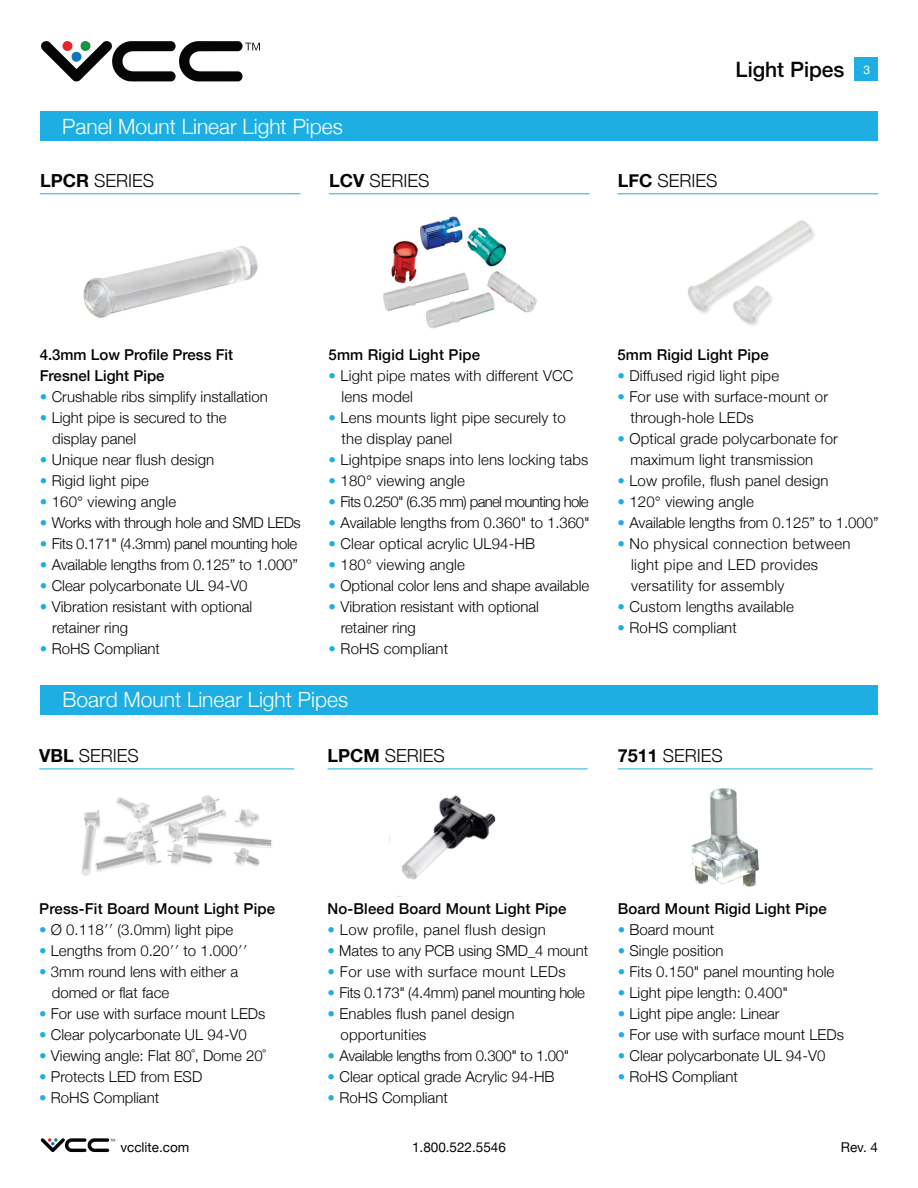
<style>
.page{position:relative;width:918px;height:1188px;background:#fff}
.page>*{position:absolute;margin:0;border:0;box-sizing:border-box;transform-origin:0 0}
.t1{font:500 21.15px "Helvetica Neue";color:#050504}
.t2{font:300 21px "Helvetica Neue";color:#fff}
.t3{font:300 18px "Helvetica Neue";color:#050504}
.t4{font:300 15px/21px "Helvetica Neue";color:#040503}
.t5{font:500 15px/21px "Helvetica Neue";letter-spacing:.01em;color:#040503}
.t6{font:300 15px/21px "Helvetica Neue";letter-spacing:.025em;color:#040503}
.t7{font:300 15px "Helvetica Neue";letter-spacing:-.03em;color:#040503}
.t8{font:300 15px "Helvetica Neue";letter-spacing:-.045em;color:#040503}
.t9{font:300 15px "Helvetica Neue";letter-spacing:-.025em;color:#040503}
.t10{font:300 15px "Helvetica Neue";letter-spacing:-.02em;color:#040503}
.t11{font:13.5px "Helvetica Neue";color:#040503}
.s1{font-weight:700}
.s2{font-weight:400;font-size:12px;color:#fff}
.s3{color:#1daee4}
</style>
<div class="page">
<div style="left:855px;top:58px;width:23px;height:23px;background:#1daee4"></div>
<svg style="left:41px;top:1138px;width:74px;height:14px"></svg>
<img style="left:389px;top:795px;width:107px;height:102px">
<div style="left:40px;top:111px;width:838px;height:30px;background:#1daee4"></div>
<div style="left:40px;top:685px;width:838px;height:29px;background:#1daee4"></div>
<hr style="left:328px;top:769px;width:260px;height:1px;background:#1daee4">
<hr style="left:39px;top:769px;width:255px;height:1px;background:#1daee4">
<img style="left:691px;top:788px;width:68px;height:99px">
<hr style="left:618px;top:769px;width:255px;height:1px;background:#1daee4">
<svg style="left:41px;top:41px;width:219px;height:41px"></svg>
<hr style="left:329px;top:193px;width:261px;height:1px;background:#1daee4">
<hr style="left:617px;top:193px;width:261px;height:1px;background:#1daee4">
<img style="left:383px;top:217px;width:154px;height:112px">
<img style="left:688px;top:220px;width:127px;height:106px">
<hr style="left:40px;top:193px;width:260px;height:1px;background:#1daee4">
<img style="left:83px;top:246px;width:175px;height:72px">
<img style="left:81px;top:795px;width:191px;height:81px">
<h2 class="t2" style="left:62px;top:110px;width:282px">Panel Mount Linear Light Pipes</h2>
<p class="t3" style="left:40px;top:166px;width:116px"><span class="s1">LPCR</span> SERIES</p>
<p class="t3" style="left:329px;top:166px;width:102px"><span class="s1">LCV</span> SERIES</p>
<p class="t3" style="left:618px;top:166px;width:101px"><span class="s1">LFC</span> SERIES</p>
<h1 class="t1" style="left:736px;top:52px;width:136px">Light Pipes <span class="s2">3</span></h1>
<p class="t5" style="left:40px;top:343px;width:195px">4.3mm Low Profile Press Fit<br>Fresnel Light Pipe</p>
<p class="t4" style="left:40px;top:385px;width:230px"><span class="s3">•</span> Crushable ribs simplify installation</p>
<p class="t4" style="left:52px;top:406px;width:176px;text-indent:-13px"><span class="s3">•</span> Light pipe is secured to the display panel</p>
<p class="t4" style="left:40px;top:448px;width:176px"><span class="s3">•</span> Unique near flush design</p>
<p class="t4" style="left:40px;top:469px;width:111px"><span class="s3">•</span> Rigid light pipe</p>
<p class="t4" style="left:40px;top:490px;width:138px"><span class="s3">•</span> 160° viewing angle</p>
<p class="t10" style="left:40px;top:510px;width:263px"><span class="s3">•</span> Works with through hole and SMD LEDs</p>
<p class="t7" style="left:40px;top:531px;width:259px"><span class="s3">•</span> Fits 0.171" (4.3mm) panel mounting hole</p>
<p class="t4" style="left:40px;top:553px;width:260px"><span class="s3">•</span> Available lengths from 0.125” to 1.000”</p>
<p class="t4" style="left:40px;top:574px;width:209px"><span class="s3">•</span> Clear polycarbonate UL 94-V0</p>
<p class="t4" style="left:52px;top:595px;width:202px;text-indent:-13px"><span class="s3">•</span> Vibration resistant with optional retainer ring</p>
<p class="t4" style="left:40px;top:637px;width:122px"><span class="s3">•</span> RoHS Compliant</p>
<p class="t5" style="left:329px;top:343px;width:153px">5mm Rigid Light Pipe</p>
<p class="t4" style="left:342px;top:364px;width:233px;text-indent:-13px"><span class="s3">•</span> Light pipe mates with different VCC lens model</p>
<p class="t4" style="left:342px;top:406px;width:226px;text-indent:-13px"><span class="s3">•</span> Lens mounts light pipe securely to the display panel</p>
<p class="t4" style="left:329px;top:448px;width:261px"><span class="s3">•</span> Lightpipe snaps into lens locking tabs</p>
<p class="t4" style="left:329px;top:469px;width:138px"><span class="s3">•</span> 180° viewing angle</p>
<p class="t8" style="left:329px;top:489px;width:262px"><span class="s3">•</span> Fits 0.250" (6.35 mm) panel mounting hole</p>
<p class="t4" style="left:329px;top:511px;width:263px"><span class="s3">•</span> Available lengths from 0.360" to 1.360"</p>
<p class="t4" style="left:329px;top:532px;width:208px"><span class="s3">•</span> Clear optical acrylic UL94-HB</p>
<p class="t4" style="left:329px;top:553px;width:138px"><span class="s3">•</span> 180° viewing angle</p>
<p class="t4" style="left:329px;top:574px;width:262px"><span class="s3">•</span> Optional color lens and shape available</p>
<p class="t4" style="left:341px;top:595px;width:199px;text-indent:-12px"><span class="s3">•</span> Vibration resistant with optional retainer ring</p>
<p class="t4" style="left:329px;top:637px;width:121px"><span class="s3">•</span> RoHS compliant</p>
<h2 class="t2" style="left:63px;top:683px;width:287px">Board Mount Linear Light Pipes</h2>
<p class="t3" style="left:39px;top:741px;width:101px"><span class="s1">VBL</span> SERIES</p>
<p class="t3" style="left:328px;top:741px;width:119px"><span class="s1">LPCM</span> SERIES</p>
<p class="t5" style="left:617px;top:343px;width:153px">5mm Rigid Light Pipe</p>
<p class="t4" style="left:617px;top:364px;width:163px"><span class="s3">•</span> Diffused rigid light pipe</p>
<p class="t4" style="left:630px;top:385px;width:199px;text-indent:-13px"><span class="s3">•</span> For use with surface-mount or through-hole LEDs</p>
<p class="t4" style="left:630px;top:427px;width:209px;text-indent:-13px"><span class="s3">•</span> Optical grade polycarbonate for maximum light transmission</p>
<p class="t4" style="left:617px;top:469px;width:213px"><span class="s3">•</span> Low profile, flush panel design</p>
<p class="t4" style="left:617px;top:490px;width:138px"><span class="s3">•</span> 120° viewing angle</p>
<p class="t4" style="left:617px;top:511px;width:263px"><span class="s3">•</span> Available lengths from 0.125” to 1.000”</p>
<p class="t6" style="left:631px;top:532px;width:221px;text-indent:-14px"><span class="s3">•</span> No physical connection between light pipe and LED provides versatility for assembly</p>
<p class="t4" style="left:617px;top:595px;width:178px"><span class="s3">•</span> Custom lengths available</p>
<p class="t4" style="left:617px;top:616px;width:121px"><span class="s3">•</span> RoHS compliant</p>
<p class="t3" style="left:618px;top:741px;width:107px"><span class="s1">7511</span> SERIES</p>
<p class="t5" style="left:39px;top:897px;width:237px">Press-Fit Board Mount Light Pipe</p>
<p class="t4" style="left:39px;top:918px;width:195px"><span class="s3">•</span> Ø 0.118′′ (3.0mm) light pipe</p>
<p class="t4" style="left:39px;top:939px;width:210px"><span class="s3">•</span> Lengths from 0.20′′ to 1.000′′</p>
<p class="t4" style="left:52px;top:960px;width:188px;text-indent:-13px"><span class="s3">•</span> 3mm round lens with either a domed or flat face</p>
<p class="t4" style="left:39px;top:1002px;width:228px"><span class="s3">•</span> For use with surface mount LEDs</p>
<p class="t4" style="left:39px;top:1023px;width:209px"><span class="s3">•</span> Clear polycarbonate UL 94-V0</p>
<p class="t4" style="left:39px;top:1044px;width:228px"><span class="s3">•</span> Viewing angle: Flat 80˚, Dome 20˚</p>
<p class="t4" style="left:39px;top:1065px;width:165px"><span class="s3">•</span> Protects LED from ESD</p>
<p class="t4" style="left:39px;top:1086px;width:122px"><span class="s3">•</span> RoHS Compliant</p>
<p class="t5" style="left:328px;top:897px;width:241px">No-Bleed Board Mount Light Pipe</p>
<p class="t6" style="left:328px;top:918px;width:220px"><span class="s3">•</span> Low profile, panel flush design</p>
<p class="t4" style="left:328px;top:939px;width:262px"><span class="s3">•</span> Mates to any PCB using SMD_4 mount</p>
<p class="t6" style="left:328px;top:960px;width:240px"><span class="s3">•</span> For use with surface mount LEDs</p>
<p class="t7" style="left:328px;top:981px;width:259px"><span class="s3">•</span> Fits 0.173" (4.4mm) panel mounting hole</p>
<p class="t4" style="left:341px;top:1002px;width:176px;text-indent:-13px"><span class="s3">•</span> Enables flush panel design opportunities</p>
<p class="t9" style="left:328px;top:1044px;width:243px"><span class="s3">•</span> Available lengths from 0.300" to 1.00"</p>
<p class="t4" style="left:328px;top:1065px;width:229px"><span class="s3">•</span> Clear optical grade Acrylic 94-HB</p>
<p class="t4" style="left:328px;top:1086px;width:122px"><span class="s3">•</span> RoHS Compliant</p>
<p class="t11" style="left:120px;top:1137px;width:71px">vcclite.com</p>
<p class="t11" style="left:412px;top:1137px;width:95px">1.800.522.5546</p>
<p class="t5" style="left:618px;top:897px;width:210px">Board Mount Rigid Light Pipe</p>
<p class="t4" style="left:618px;top:918px;width:98px"><span class="s3">•</span> Board mount</p>
<p class="t4" style="left:618px;top:939px;width:107px"><span class="s3">•</span> Single position</p>
<p class="t4" style="left:618px;top:960px;width:218px"><span class="s3">•</span> Fits 0.150" panel mounting hole</p>
<p class="t4" style="left:618px;top:981px;width:172px"><span class="s3">•</span> Light pipe length: 0.400"</p>
<p class="t4" style="left:618px;top:1002px;width:163px"><span class="s3">•</span> Light pipe angle: Linear</p>
<p class="t4" style="left:618px;top:1023px;width:228px"><span class="s3">•</span> For use with surface mount LEDs</p>
<p class="t4" style="left:618px;top:1044px;width:209px"><span class="s3">•</span> Clear polycarbonate UL 94-V0</p>
<p class="t4" style="left:618px;top:1065px;width:122px"><span class="s3">•</span> RoHS Compliant</p>
<p class="t11" style="left:841px;top:1137px;width:39px">Rev. 4</p>
</div>
